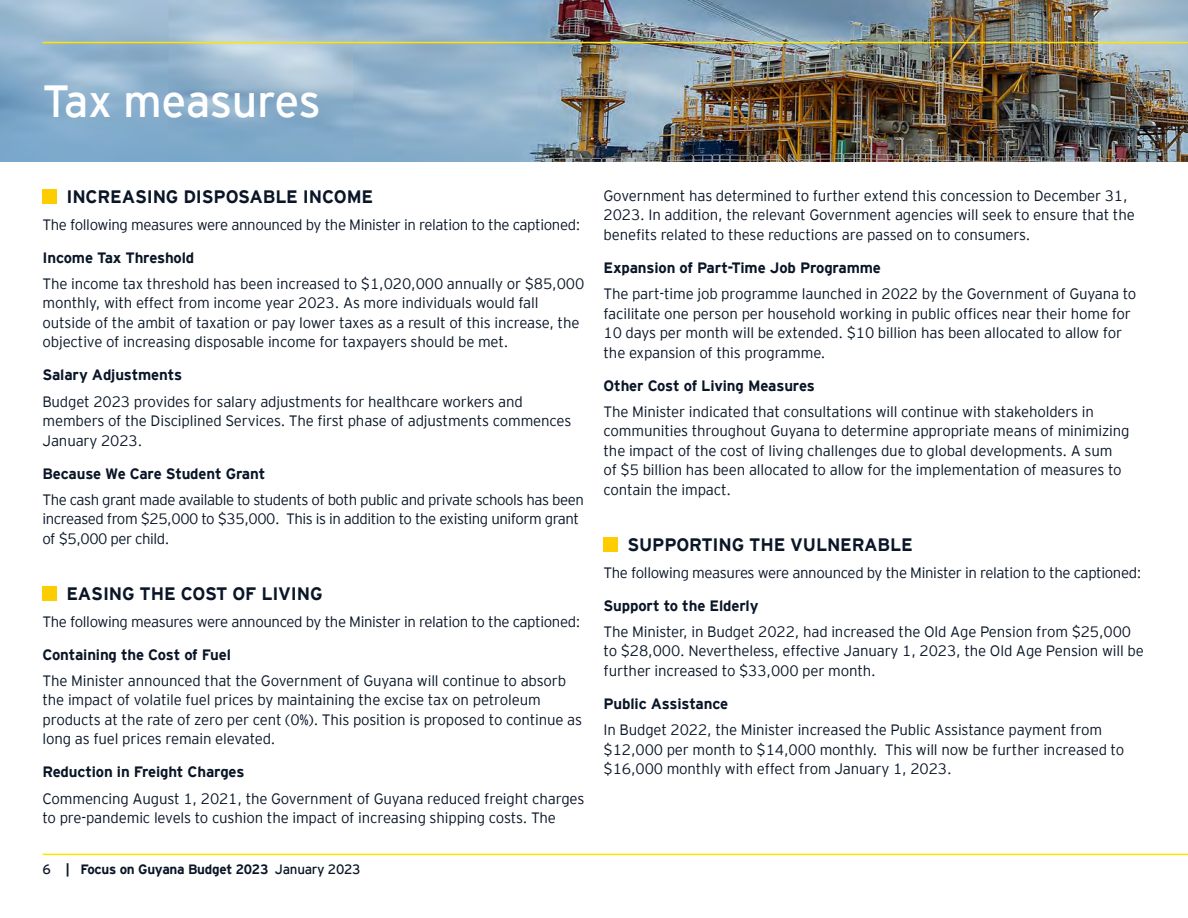
<style>
.page{position:relative;width:1188px;height:918px;background:#fff}
.page>*{position:absolute;margin:0;border:0;box-sizing:border-box;transform-origin:0 0}
.t1{font:45px "EY Interstate";letter-spacing:-.01em;color:#fff}
.t2{font:700 18px "EY Interstate";letter-spacing:-.01em;color:#0a1627}
.t3{font:300 15px/19.5px "EY Interstate";letter-spacing:-.01em;color:#0a1627}
.t4{font:700 15px "EY Interstate";letter-spacing:-.01em;color:#0a1627}
.t5{font:300 15px/19.5px "EY Interstate";letter-spacing:-.03em;color:#0a1627}
.t6{font:700 13.5px "EY Interstate";letter-spacing:-.02em;color:#0a1627}
.s1{font-weight:400}
</style>
<div class="page">
<img style="left:0;top:0;width:1188px;height:162px">
<hr style="left:43px;top:854px;width:1145px;height:1px;background:#ffe400">
<hr style="left:43px;top:42px;width:1145px;height:1px;background:#ffe400">
<div style="left:43px;top:189px;width:14px;height:14px;background:#fecd00"></div>
<div style="left:43px;top:586px;width:14px;height:14px;background:#fecd00"></div>
<div style="left:604px;top:537px;width:14px;height:14px;background:#fecd00"></div>
<h1 class="t1" style="left:43px;top:69px;width:280px">Tax measures</h1>
<p class="t2" style="left:66px;top:184px;width:308px">INCREASING DISPOSABLE INCOME</p>
<p class="t3" style="left:43px;top:214px;width:539px">The following measures were announced by the Minister in relation to the captioned:</p>
<p class="t4" style="left:43px;top:247px;width:153px">Income Tax Threshold</p>
<p class="t3" style="left:43px;top:273px;width:543px">The income tax threshold has been increased to $1,020,000 annually or $85,000 monthly, with effect from income year 2023. As more individuals would fall outside of the ambit of taxation or pay lower taxes as a result of this increase, the objective of increasing disposable income for taxpayers should be met.</p>
<p class="t4" style="left:43px;top:364px;width:141px">Salary Adjustments</p>
<p class="t3" style="left:43px;top:391px;width:530px">Budget 2023 provides for salary adjustments for healthcare workers and members of the Disciplined Services. The first phase of adjustments commences<br>January 2023.</p>
<p class="t4" style="left:43px;top:463px;width:224px">Because We Care Student Grant</p>
<p class="t5" style="left:43px;top:489px;width:543px">The cash grant made available to students of both public and private schools has been increased from $25,000 to $35,000. This is in addition to the existing uniform grant of $5,000 per child.</p>
<p class="t2" style="left:66px;top:581px;width:258px">EASING THE COST OF LIVING</p>
<p class="t3" style="left:43px;top:611px;width:539px">The following measures were announced by the Minister in relation to the captioned:</p>
<p class="t4" style="left:43px;top:643px;width:190px">Containing the Cost of Fuel</p>
<p class="t3" style="left:43px;top:670px;width:541px">The Minister announced that the Government of Guyana will continue to absorb the impact of volatile fuel prices by maintaining the excise tax on petroleum products at the rate of zero per cent (0%). This position is proposed to continue as long as fuel prices remain elevated.</p>
<p class="t4" style="left:43px;top:761px;width:203px">Reduction in Freight Charges</p>
<p class="t3" style="left:43px;top:788px;width:543px">Commencing August 1, 2021, the Government of Guyana reduced freight charges to pre-pandemic levels to cushion the impact of increasing shipping costs. The</p>
<p class="t6" style="left:43px;top:859px;width:320px"><span class="s1">6</span> | Focus on Guyana Budget 2023 <span class="s1">January 2023</span></p>
<p class="t3" style="left:604px;top:185px;width:533px">Government has determined to further extend this concession to December 31,<br>2023. In addition, the relevant Government agencies will seek to ensure that the benefits related to these reductions are passed on to consumers.</p>
<p class="t4" style="left:604px;top:257px;width:279px">Expansion of Part-Time Job Programme</p>
<p class="t3" style="left:604px;top:283px;width:534px">The part-time job programme launched in 2022 by the Government of Guyana to facilitate one person per household working in public offices near their home for 10 days per month will be extended. $10 billion has been allocated to allow for the expansion of this programme.</p>
<p class="t4" style="left:604px;top:375px;width:213px">Other Cost of Living Measures</p>
<p class="t3" style="left:604px;top:401px;width:528px">The Minister indicated that consultations will continue with stakeholders in communities throughout Guyana to determine appropriate means of minimizing the impact of the cost of living challenges due to global developments. A sum<br>of $5 billion has been allocated to allow for the implementation of measures to contain the impact.</p>
<p class="t2" style="left:628px;top:532px;width:287px">SUPPORTING THE VULNERABLE</p>
<p class="t3" style="left:604px;top:562px;width:539px">The following measures were announced by the Minister in relation to the captioned:</p>
<p class="t4" style="left:604px;top:595px;width:157px">Support to the Elderly</p>
<p class="t3" style="left:604px;top:621px;width:542px">The Minister, in Budget 2022, had increased the Old Age Pension from $25,000 to $28,000. Nevertheless, effective January 1, 2023, the Old Age Pension will be further increased to $33,000 per month.</p>
<p class="t4" style="left:604px;top:693px;width:126px">Public Assistance</p>
<p class="t3" style="left:604px;top:719px;width:522px">In Budget 2022, the Minister increased the Public Assistance payment from $12,000 per month to $14,000 monthly. This will now be further increased to $16,000 monthly with effect from January 1, 2023.</p>
</div>
